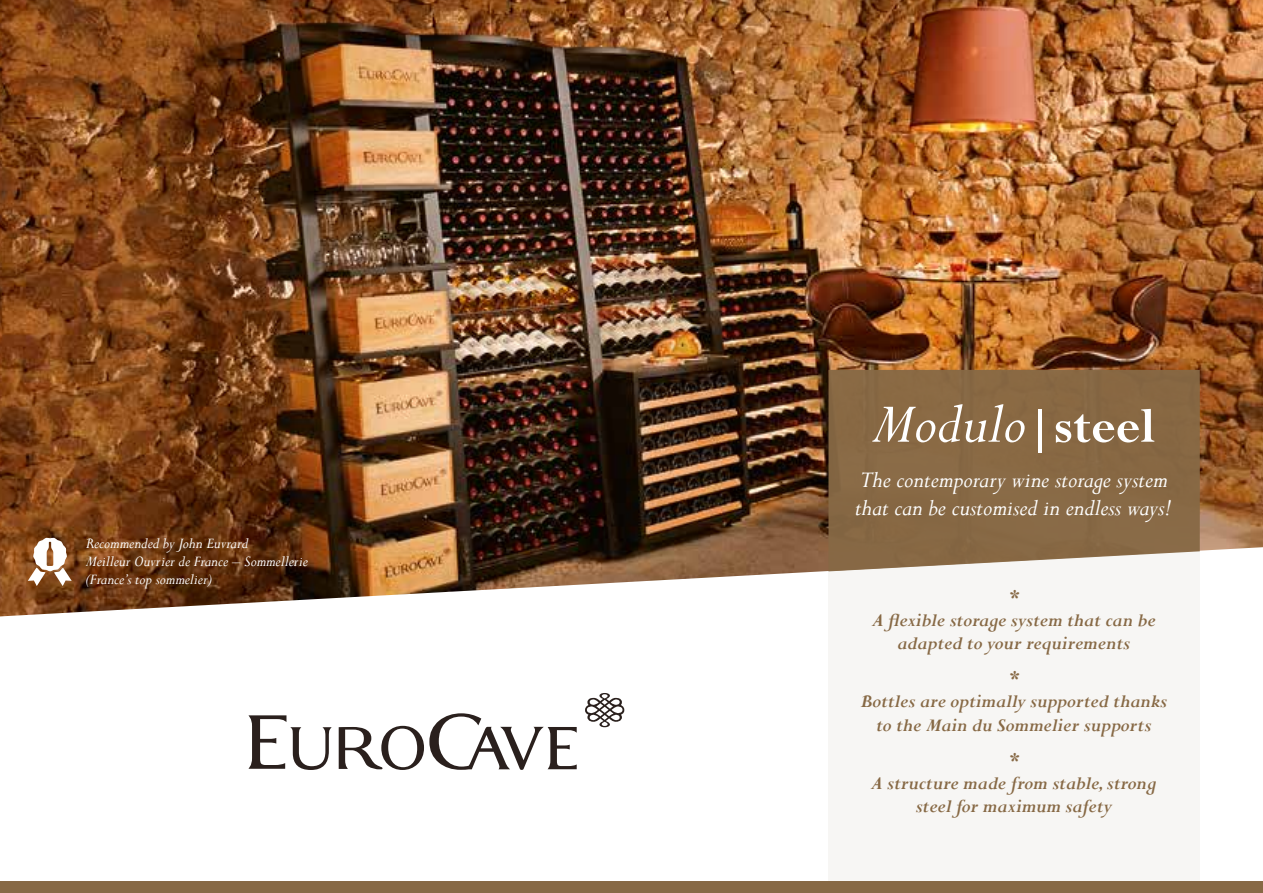
<style>
.page{position:relative;width:1263px;height:893px;background:#fff}
.page>*{position:absolute;margin:0;border:0;box-sizing:border-box;transform-origin:0 0}
.t1{font:italic 62.85px "Perpetua";color:#fff}
.t2{font:italic 25.5px/28.5px "Perpetua";color:#fff}
.t3{font:italic 700 21px "Perpetua";color:#876945}
.t4{font:italic 700 20.25px/23.1px "Perpetua";color:#876945;text-align:center}
.t5{font:italic 16.5px/18px "Perpetua";color:#fff}
.s1{font-weight:700;font-style:normal;font-size:52.5px}
</style>
<div class="page">
<img style="left:0;top:0;width:1263px;height:616px">
<svg style="left:585px;top:693px;width:39px;height:34px"></svg>
<svg style="left:248px;top:715px;width:84px;height:55px"></svg>
<svg style="left:339px;top:713px;width:238px;height:57px"></svg>
<div style="left:0;top:881px;width:1263px;height:12px;background:#876945"></div>
<div style="left:828px;top:463px;width:372px;height:430px;background:#f7f6f4"></div>
<div style="left:828px;top:370px;width:372px;height:201px;background:#886944"></div>
<svg style="left:28px;top:538px;width:44px;height:48px"></svg>
<p class="t5" style="left:86px;top:533px;width:224px">Recommended by John Euvrard<br>Meilleur Ouvrier de France – Sommellerie (France’s top sommelier)</p>
<h1 class="t1" style="left:872px;top:384px;width:285px">Modulo<span class="s1">|steel</span></h1>
<p class="t2" style="left:855px;top:464px;width:319px">The contemporary wine storage system that can be customised in endless ways!</p>
<p class="t3" style="left:1008px;top:584px;width:12px">*</p>
<p class="t4" style="left:872px;top:608px;width:286px">A flexible storage system that can be adapted to your requirements</p>
<p class="t3" style="left:1008px;top:665px;width:12px">*</p>
<p class="t4" style="left:860px;top:690px;width:308px">Bottles are optimally supported thanks to the Main du Sommelier supports</p>
<p class="t3" style="left:1008px;top:746px;width:12px">*</p>
<p class="t4" style="left:871px;top:771px;width:288px">A structure made from stable, strong steel for maximum safety</p>
</div>
